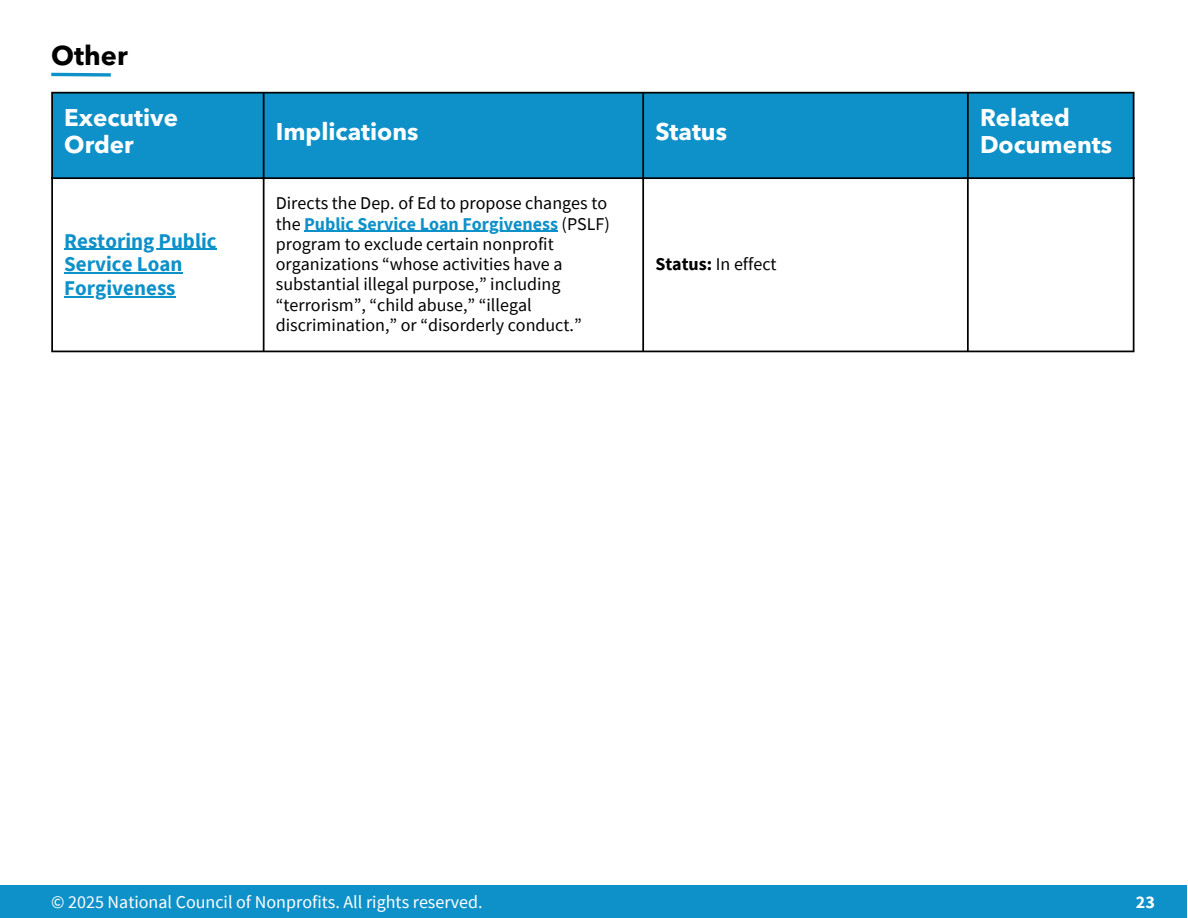
<style>
.page{position:relative;width:1188px;height:918px;background:#fff}
.page>*{position:absolute;margin:0;border:0;box-sizing:border-box;transform-origin:0 0}
.t1{font:700 27px "Avenir Next LT Pro";color:#000}
.t2{font:700 24px/27px "Avenir Next LT Pro";color:#fff}
.t3{font:700 21px/23.7px "Source Sans Pro";color:#0e91c9}
.t4{font:18px/20.2px "Source Sans Pro";color:#000}
.t5{font:18px "Source Sans Pro";color:#fff}
.t6{font:700 18px "Source Sans Pro";color:#fff}
.s1{font-weight:700;color:#0e91c9}
.s2{font-weight:700}
</style>
<div class="page">
<div style="left:0;top:885px;width:1187px;height:33px;background:#0e91c9"></div>
<div style="left:53px;top:94px;width:1080px;height:83px;background:#0e91c9"></div>
<hr style="left:64px;top:249px;width:153px;height:1px;background:#0e91c9">
<hr style="left:64px;top:272px;width:118px;height:2px;background:#0e91c9">
<hr style="left:64px;top:296px;width:112px;height:1px;background:#0e91c9">
<hr style="left:304px;top:231px;width:254px;height:1px;background:#0e91c9">
<hr style="left:51px;top:94px;width:2px;height:257px;background:#000">
<hr style="left:263px;top:94px;width:2px;height:257px;background:#000">
<hr style="left:642px;top:94px;width:2px;height:257px;background:#000">
<hr style="left:967px;top:94px;width:2px;height:257px;background:#000">
<hr style="left:1133px;top:94px;width:1px;height:257px;background:#000">
<hr style="left:51px;top:92px;width:1083px;height:2px;background:#000">
<hr style="left:51px;top:177px;width:1083px;height:2px;background:#000">
<hr style="left:51px;top:351px;width:1083px;height:1px;background:#000">
<svg style="left:51px;top:72px;width:60px;height:5px"></svg>
<p class="t1" style="left:51px;top:44px;width:78px">Other</p>
<h1 class="t2" style="left:64px;top:107px;width:115px">Executive<br>Order</h1>
<p class="t3" style="left:64px;top:228px;width:154px">Restoring Public<br>Service Loan</p>
<p class="t3" style="left:64px;top:276px;width:113px">Forgiveness</p>
<p class="t2" style="left:276px;top:120px;width:144px">Implications</p>
<p class="t2" style="left:655px;top:120px;width:73px">Status</p>
<p class="t4" style="left:276px;top:193px;width:336px">Directs the Dep. of Ed to propose changes to the <span class="s1">Public Service Loan Forgiveness</span> (PSLF)</p>
<p class="t4" style="left:276px;top:233px;width:307px">program to exclude certain nonprofit organizations “whose activities have a substantial illegal purpose,” including “terrorism”, “child abuse,” “illegal discrimination,” or “disorderly conduct.”</p>
<p class="t4" style="left:655px;top:254px;width:123px"><span class="s2">Status:</span> In effect</p>
<p class="t2" style="left:980px;top:107px;width:134px">Related<br>Documents</p>
<p class="t5" style="left:51px;top:890px;width:433px">© 2025 National Council of Nonprofits. All rights reserved.</p>
<p class="t6" style="left:1136px;top:890px;width:21px">23</p>
</div>
